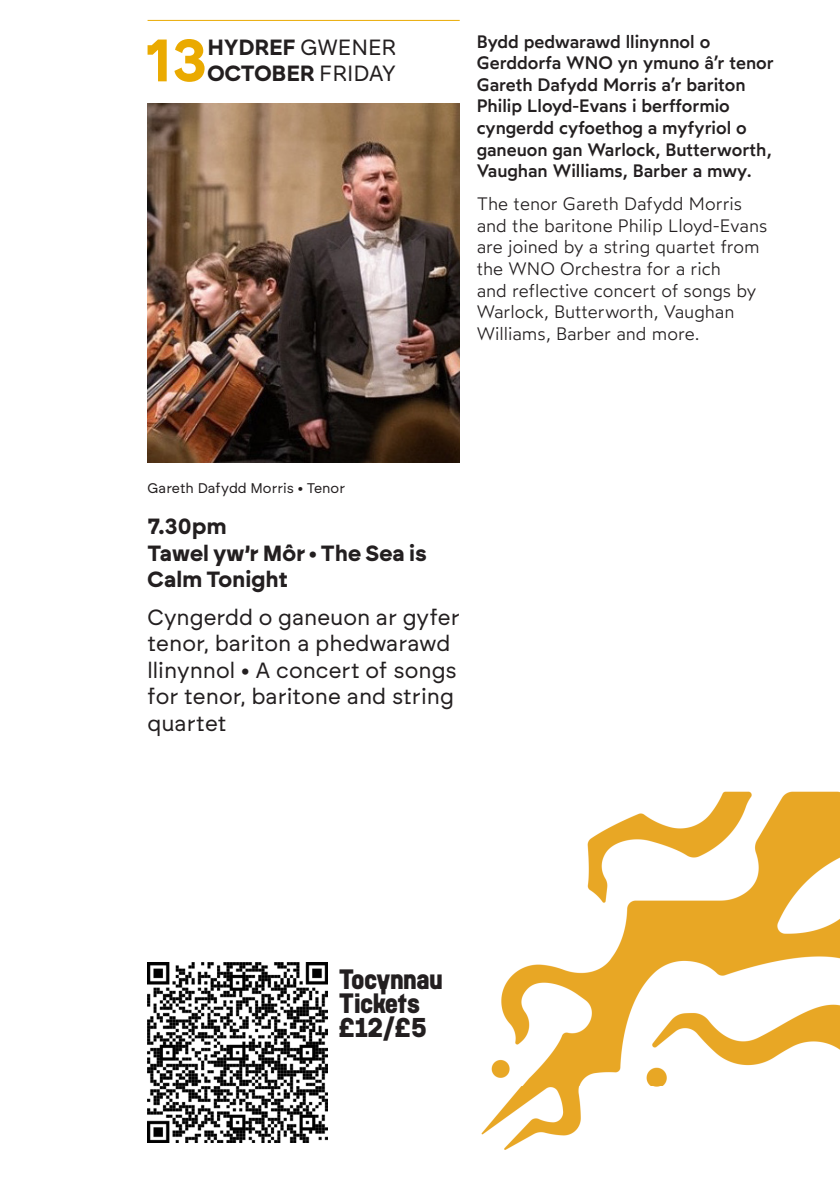
<style>
.page{position:relative;width:840px;height:1191px;background:#fff}
.page>*{position:absolute;margin:0;border:0;box-sizing:border-box;transform-origin:0 0}
.t1{font:700 59.8px "Brockmann";color:#eaaa00}
.t2{font:700 28px/24px "Doumbar Plate";color:#231f20}
.t3{font:22px/26.4px "Brockmann";color:#231f20}
.t4{font:700 22px/26.4px "Brockmann";color:#231f20}
.t5{font:500 18px/21.6px "Wotfard";color:#231f20}
.t6{font:300 18px/21.6px "Wotfard";color:#231f20}
.t7{font:14px "Brockmann";color:#231f20}
.s1{font-weight:400}
</style>
<div class="page">
<img style="left:481px;top:791px;width:358px;height:359px">
<hr style="left:147px;top:20px;width:312px;height:1px;background:#eaaa00">
<img style="left:147px;top:103px;width:312px;height:360px">
<img style="left:147px;top:962px;width:180px;height:180px">
<h1 class="t1" style="left:145px;top:23px;width:64px">13</h1>
<p class="t4" style="left:207px;top:34px;width:190px">HYDREF <span class="s1">GWENER<br></span>OCTOBER <span class="s1">FRIDAY</span></p>
<p class="t5" style="left:476px;top:30px;width:298px">Bydd pedwarawd llinynnol o<br>Gerddorfa WNO yn ymuno â’r tenor<br>Gareth Dafydd Morris a’r bariton<br>Philip Lloyd-Evans i berfformio cyngerdd cyfoethog a myfyriol o ganeuon gan Warlock, Butterworth,<br>Vaughan Williams, Barber a mwy.</p>
<p class="t6" style="left:476px;top:192px;width:292px">The tenor Gareth Dafydd Morris and the baritone Philip Lloyd-Evans are joined by a string quartet from the WNO Orchestra for a rich<br>and reflective concert of songs by<br>Warlock, Butterworth, Vaughan<br>Williams, Barber and more.</p>
<p class="t7" style="left:147px;top:480px;width:199px">Gareth Dafydd Morris • Tenor</p>
<p class="t4" style="left:147px;top:513px;width:280px">7.30pm<br>Tawel yw’r Môr • The Sea is<br>Calm Tonight</p>
<p class="t3" style="left:147px;top:603px;width:313px">Cyngerdd o ganeuon ar gyfer tenor, bariton a phedwarawd llinynnol • A concert of songs for tenor, baritone and string quartet</p>
<h2 class="t2" style="left:339px;top:967px;width:105px">Tocynnau<br>Tickets £12/£5</h2>
</div>
